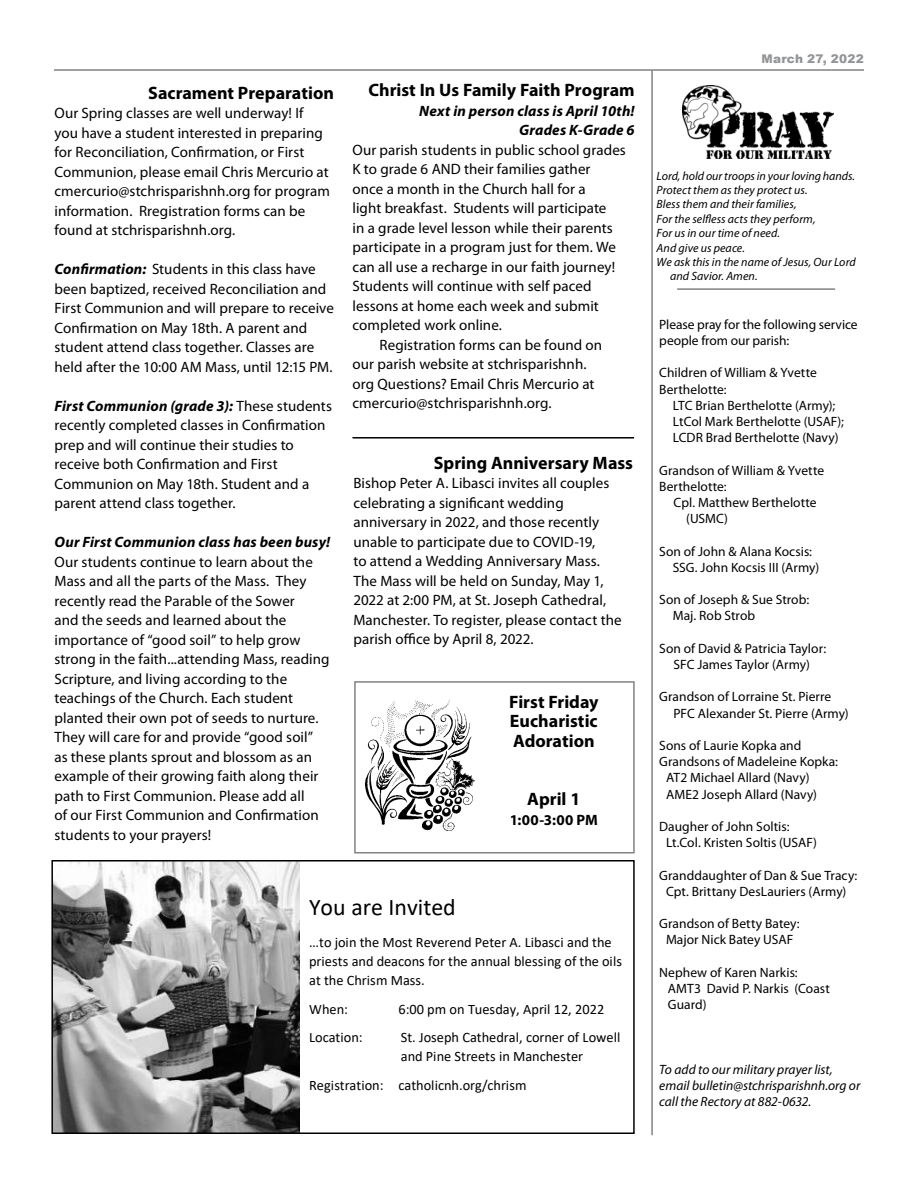
<style>
.page{position:relative;width:918px;height:1188px;background:#fff}
.page>*{position:absolute;margin:0;border:0;box-sizing:border-box;transform-origin:0 0}
.t1{font:23.85px "Calibri";color:#000}
.t2{font:700 18px/19.5px "Myriad Pro";color:#000;text-align:justify}
.t3{font:15px/19.5px "Myriad Pro";letter-spacing:.005em;color:#000}
.t4{font:italic 700 15px/19.5px "Myriad Pro";letter-spacing:.015em;color:#000;text-align:right}
.t5{font:700 15px "Myriad Pro";color:#000}
.t6{font:14.4px/18.9px "Calibri";color:#000}
.t7{font:13.5px/16.2px "Myriad Pro";letter-spacing:.005em;color:#000}
.t8{font:italic 13.5px/16.2px "Myriad Pro";color:#000}
.t9{font:italic 12px "Myriad Pro";letter-spacing:.005em;color:#000}
.t10{font:900 12px "Arial";letter-spacing:.025em;color:#939598}
.s1{font-weight:700;font-style:italic}
</style>
<div class="page">
<hr style="left:54px;top:69px;width:810px;height:2px;background:#808285">
<img style="left:683px;top:85px;width:151px;height:74px">
<hr style="left:677px;top:288px;width:158px;height:2px;background:#808285">
<hr style="left:651px;top:70px;width:2px;height:1065px;background:#808285">
<img style="left:54px;top:863px;width:246px;height:268px">
<div style="left:51px;top:860px;width:584px;height:274px;border:2px solid #000"></div>
<div style="left:354px;top:681px;width:281px;height:173px;border:2px solid #808285"></div>
<img style="left:366px;top:700px;width:108px;height:130px">
<hr style="left:376px;top:827px;width:38px;height:4px;background:#fff">
<hr style="left:352px;top:437px;width:282px;height:2px;background:#000">
<p class="t2" style="left:148px;top:82px;width:187px">Sacrament Preparation</p>
<p class="t3" style="left:55px;top:103px;width:277px">Our Spring classes are well underway! If you have a student interested in preparing for Reconciliation, Confirmation, or First Communion, please email Chris Mercurio at cmercurio@stchrisparishnh.org for program information. Rregistration forms can be found at stchrisparishnh.org.</p>
<p class="t3" style="left:55px;top:259px;width:281px"><span class="s1">Confirmation:</span> Students in this class have been baptized, received Reconciliation and First Communion and will prepare to receive Confirmation on May 18th. A parent and student attend class together. Classes are held after the 10:00 AM Mass, until 12:15 PM.</p>
<p class="t3" style="left:55px;top:396px;width:279px"><span class="s1">First Communion (grade 3):</span> These students recently completed classes in Confirmation prep and will continue their studies to receive both Confirmation and First Communion on May 18th. Student and a parent attend class together.</p>
<p class="t4" style="left:55px;top:532px;width:277px">Our First Communion class has been busy!</p>
<p class="t3" style="left:55px;top:552px;width:277px">Our students continue to learn about the Mass and all the parts of the Mass. They recently read the Parable of the Sower<br>and the seeds and learned about the importance of “good soil” to help grow strong in the faith...attending Mass, reading Scripture, and living according to the teachings of the Church. Each student planted their own pot of seeds to nurture.<br>They will care for and provide “good soil” as these plants sprout and blossom as an example of their growing faith along their path to First Communion. Please add all<br>of our First Communion and Confirmation students to your prayers!</p>
<p class="t2" style="left:369px;top:80px;width:268px">Christ In Us Family Faith Program</p>
<p class="t4" style="left:419px;top:101px;width:217px">Next in person class is April 10th!<br>Grades K-Grade 6</p>
<p class="t3" style="left:353px;top:140px;width:275px">Our parish students in public school grades</p>
<p class="t3" style="left:353px;top:159px;width:240px">K to grade 6 AND their families gather</p>
<p class="t3" style="left:353px;top:179px;width:235px">once a month in the Church hall for a</p>
<p class="t3" style="left:353px;top:198px;width:256px">light breakfast. Students will participate</p>
<p class="t3" style="left:353px;top:218px;width:262px">in a grade level lesson while their parents</p>
<p class="t3" style="left:353px;top:237px;width:265px">participate in a program just for them. We</p>
<p class="t3" style="left:353px;top:257px;width:264px">can all use a recharge in our faith journey!</p>
<p class="t3" style="left:353px;top:276px;width:241px">Students will continue with self paced</p>
<p class="t3" style="left:353px;top:296px;width:248px">lessons at home each week and submit</p>
<p class="t3" style="left:353px;top:315px;width:151px">completed work online.</p>
<p class="t3" style="left:380px;top:335px;width:224px">Registration forms can be found on</p>
<p class="t3" style="left:353px;top:354px;width:236px">our parish website at stchrisparishnh.</p>
<p class="t3" style="left:353px;top:374px;width:244px">org Questions? Email Chris Mercurio at</p>
<p class="t3" style="left:353px;top:393px;width:201px">cmercurio@stchrisparishnh.org.</p>
<p class="t2" style="left:434px;top:453px;width:201px">Spring Anniversary Mass</p>
<p class="t3" style="left:353px;top:473px;width:270px">Bishop Peter A. Libasci invites all couples celebrating a significant wedding anniversary in 2022, and those recently unable to participate due to COVID-19,<br>to attend a Wedding Anniversary Mass.<br>The Mass will be held on Sunday, May 1, 2022 at 2:00 PM, at St. Joseph Cathedral, Manchester. To register, please contact the parish office by April 8, 2022.</p>
<p class="t2" style="left:509px;top:691px;width:91px">First Friday Eucharistic Adoration</p>
<p class="t2" style="left:527px;top:789px;width:55px">April 1</p>
<p class="t5" style="left:510px;top:810px;width:90px">1:00-3:00 PM</p>
<h1 class="t1" style="left:309px;top:891px;width:148px">You are Invited</h1>
<p class="t6" style="left:309px;top:933px;width:314px">…to join the Most Reverend Peter A. Libasci and the priests and deacons for the annual blessing of the oils at the Chrism Mass.</p>
<p class="t6" style="left:309px;top:999px;width:40px">When:</p>
<p class="t6" style="left:399px;top:999px;width:207px">6:00 pm on Tuesday, April 12, 2022</p>
<p class="t6" style="left:309px;top:1028px;width:55px">Location:</p>
<p class="t6" style="left:401px;top:1028px;width:221px">St. Joseph Cathedral, corner of Lowell and Pine Streets in Manchester</p>
<p class="t6" style="left:309px;top:1075px;width:219px">Registration: catholicnh.org/chrism</p>
<p class="t10" style="left:761px;top:50px;width:104px">March 27, 2022</p>
<p class="t9" style="left:657px;top:168px;width:200px">Lord, hold our troops in your loving hands.</p>
<p class="t9" style="left:657px;top:183px;width:152px">Protect them as they protect us.</p>
<p class="t9" style="left:657px;top:197px;width:141px">Bless them and their families,</p>
<p class="t9" style="left:657px;top:211px;width:160px">For the selfless acts they perform,</p>
<p class="t9" style="left:657px;top:226px;width:125px">For us in our time of need.</p>
<p class="t9" style="left:657px;top:240px;width:90px">And give us peace.</p>
<p class="t9" style="left:657px;top:255px;width:201px">We ask this in the name of Jesus, Our Lord</p>
<p class="t9" style="left:670px;top:269px;width:89px">and Savior. Amen.</p>
<p class="t7" style="left:659px;top:316px;width:200px">Please pray for the following service people from our parish:</p>
<p class="t7" style="left:659px;top:364px;width:159px">Children of William &amp; Yvette<br>Berthelotte:</p>
<p class="t7" style="left:673px;top:397px;width:173px">LTC Brian Berthelotte (Army);<br>LtCol Mark Berthelotte (USAF);<br>LCDR Brad Berthelotte (Navy)</p>
<p class="t7" style="left:659px;top:462px;width:166px">Grandson of William &amp; Yvette<br>Berthelotte:</p>
<p class="t7" style="left:686px;top:494px;width:132px;text-indent:-13px">Cpl. Matthew Berthelotte (USMC)</p>
<p class="t7" style="left:673px;top:543px;width:148px;text-indent:-14px">Son of John &amp; Alana Kocsis:<br>SSG. John Kocsis III (Army)</p>
<p class="t7" style="left:673px;top:591px;width:138px;text-indent:-14px">Son of Joseph &amp; Sue Strob:<br>Maj. Rob Strob</p>
<p class="t7" style="left:659px;top:640px;width:168px;text-align:center">Son of David &amp; Patricia Taylor:<br>SFC James Taylor (Army)</p>
<p class="t7" style="left:674px;top:688px;width:177px;text-indent:-14px">Grandson of Lorraine St. Pierre<br>PFC Alexander St. Pierre (Army)</p>
<p class="t7" style="left:659px;top:737px;width:144px">Sons of Laurie Kopka and</p>
<p class="t7" style="left:659px;top:753px;width:180px">Grandsons of Madeleine Kopka:</p>
<p class="t7" style="left:666px;top:769px;width:145px">AT2 Michael Allard (Navy)</p>
<p class="t7" style="left:666px;top:786px;width:153px">AME2 Joseph Allard (Navy)</p>
<p class="t7" style="left:666px;top:818px;width:152px;text-indent:-7px">Daugher of John Soltis:<br>Lt.Col. Kristen Soltis (USAF)</p>
<p class="t7" style="left:659px;top:867px;width:200px;text-align:center">Granddaughter of Dan &amp; Sue Tracy:<br>Cpt. Brittany DesLauriers (Army)</p>
<p class="t7" style="left:659px;top:915px;width:142px;text-align:center">Grandson of Betty Batey:<br>Major Nick Batey USAF</p>
<p class="t7" style="left:668px;top:964px;width:163px;text-indent:-9px">Nephew of Karen Narkis:<br>AMT3 David P. Narkis (Coast<br>Guard)</p>
<p class="t8" style="left:659px;top:1061px;width:203px">To add to our military prayer list, email bulletin@stchrisparishnh.org or call the Rectory at 882-0632.</p>
</div>
